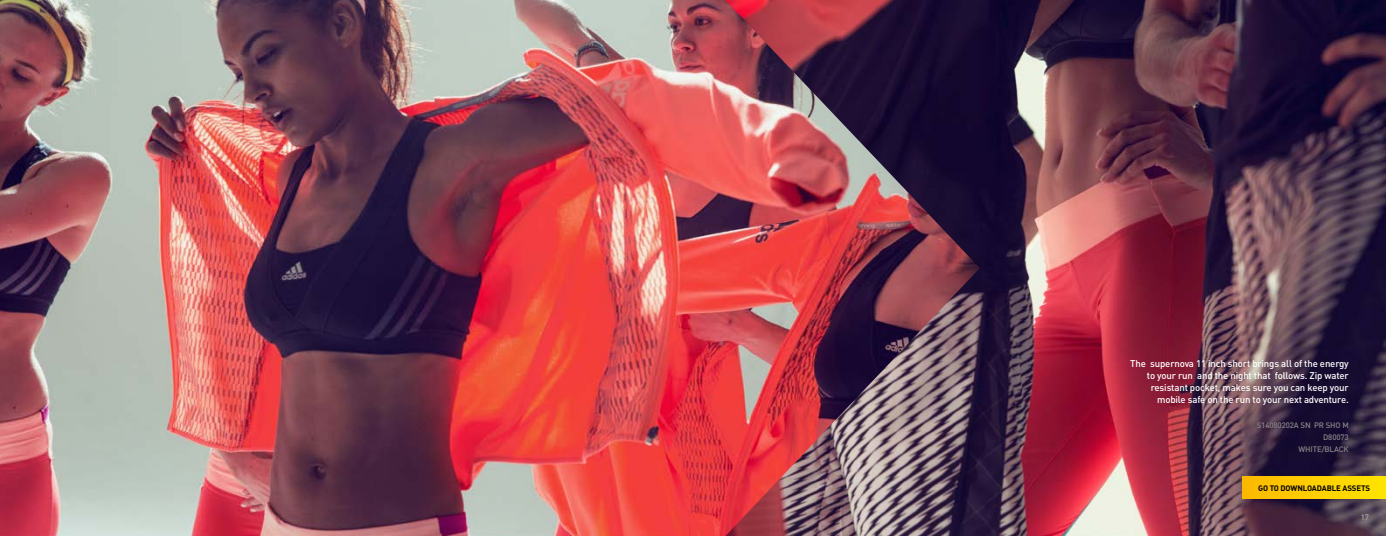
<style>
.page{position:relative;width:1386px;height:536px;background:#fff}
.page>*{position:absolute;margin:0;border:0;box-sizing:border-box;transform-origin:0 0}
.t1{font:500 9.62px/12.1px "Adi Haus";letter-spacing:-.015em;color:#fff;text-align:right}
.t2{font:500 7.88px/12.1px "Adi Haus";letter-spacing:-.015em;color:#898788;text-align:right}
.t3{font:700 7.88px "Adi Haus";letter-spacing:-.015em;color:#000}
.t4{font:7.88px "Adi Haus";color:#c6c6c6}
</style>
<div class="page">
<img style="left:980px;top:0;width:406px;height:536px">
<img style="left:0;top:0;width:980px;height:536px">
<div style="left:1242px;top:476px;width:144px;height:22px;background:linear-gradient(to right,#fcb900,#ffe400)"></div>
<p class="t1" style="left:1130px;top:357px;width:220px">The supernova 11 inch short brings all of the energy to your run and the night that follows. Zip water resistant pocket, makes sure you can keep your mobile safe on the run to your next adventure.</p>
<p class="t2" style="left:1257px;top:418px;width:94px">S14080202A SN PR SHO M<br>D80073<br>WHITE/BLACK</p>
<p class="t3" style="left:1258px;top:482px;width:114px">GO TO DOWNLOADABLE ASSETS</p>
<p class="t4" style="left:1361px;top:512px;width:10px">17</p>
</div>
